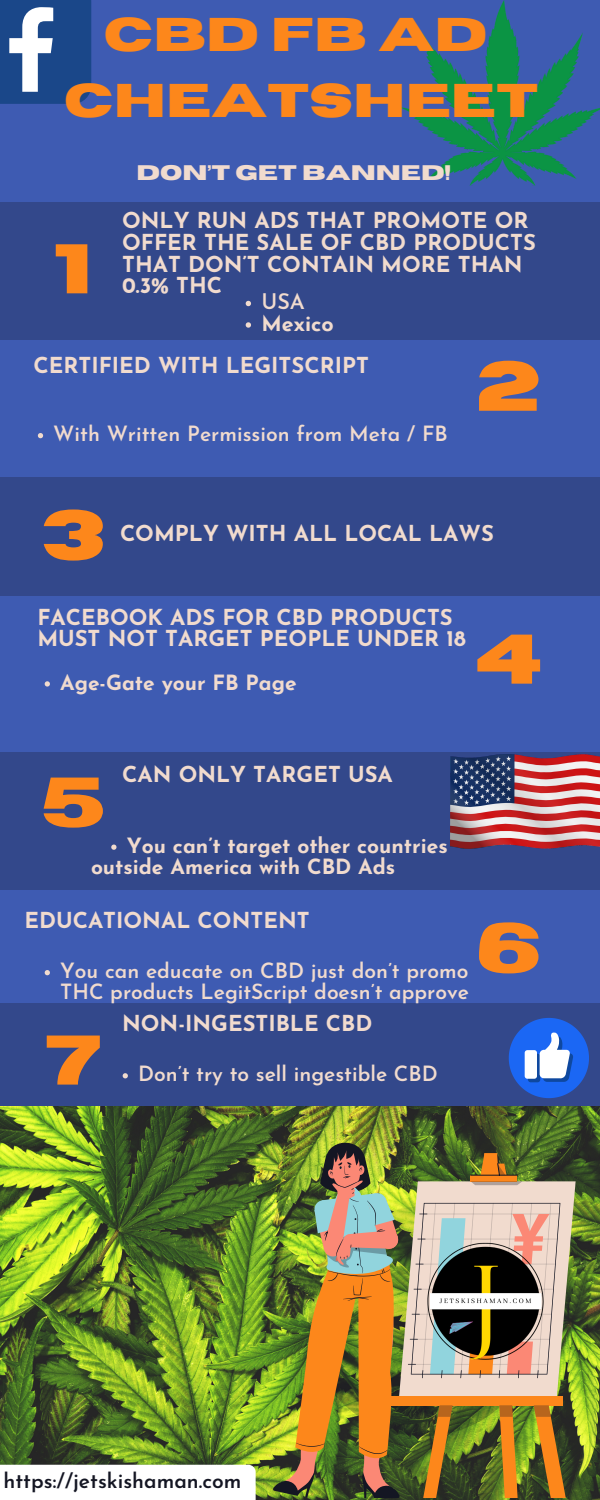
<style>
.page{position:relative;width:600px;height:1500px;background:#3e5bb2}
.page>*{position:absolute;margin:0;border:0;box-sizing:border-box;transform-origin:0 0}
.t1{font:700 70px "Horizon";color:#fd871b}
.t2{font:700 47.1px "Horizon";color:#fd871b}
.t3{font:700 22px/21.8px "Josefin Sans";color:#f1dbce}
.t4{font:700 21.5px "Josefin Sans";color:#f1dbce}
.t5{font:600 21.5px "Josefin Sans";color:#f1dbce}
.t6{font:600 21px/21px "Josefin Sans";color:#f1dbce}
.t7{font:700 21px "Josefin Sans";color:#f1dbce}
.t8{font:600 21px "Josefin Sans";color:#141623}
.t9{font:700 21px "Horizon";color:#f1dbce}
</style>
<div class="page">
<div style="left:0;top:202px;width:600px;height:137px;background:#33488b"></div>
<div style="left:0;top:477px;width:600px;height:119px;background:#33488b"></div>
<div style="left:0;top:752px;width:600px;height:138px;background:#33488b"></div>
<div style="left:0;top:1003px;width:600px;height:138px;background:#33488b"></div>
<img style="left:0;top:1106px;width:600px;height:394px">
<svg style="left:566px;top:1181px;width:10px;height:221px"></svg>
<svg style="left:273px;top:1142px;width:293px;height:356px"></svg>
<img style="left:400px;top:1px;width:200px;height:185px">
<svg style="left:509px;top:1018px;width:80px;height:80px"></svg>
<svg style="left:0;top:0;width:91px;height:104px"></svg>
<div style="left:0;top:1465px;width:256px;height:35px;background:#fff"></div>
<img style="left:413px;top:1228px;width:145px;height:145px">
<img style="left:450px;top:755px;width:150px;height:93px">
<svg style="left:246px;top:301px;width:5px;height:5px"></svg>
<svg style="left:246px;top:322px;width:5px;height:6px"></svg>
<svg style="left:38px;top:433px;width:5px;height:5px"></svg>
<svg style="left:45px;top:681px;width:5px;height:6px"></svg>
<svg style="left:45px;top:970px;width:5px;height:5px"></svg>
<svg style="left:111px;top:845px;width:6px;height:5px"></svg>
<svg style="left:123px;top:1073px;width:5px;height:5px"></svg>
<p class="t2" style="left:104px;top:11px;width:385px">CBD FB AD</p>
<p class="t2" style="left:64px;top:77px;width:476px">CHEATSHEET</p>
<p class="t1" style="left:54px;top:235px;width:41px">1</p>
<p class="t9" style="left:137px;top:162px;width:316px">DON’T GET BANNED!</p>
<p class="t3" style="left:122px;top:212px;width:415px">ONLY RUN ADS THAT PROMOTE OR<br>OFFER THE SALE OF CBD PRODUCTS<br>THAT DON’T CONTAIN MORE THAN<br>0.3% THC</p>
<p class="t5" style="left:261px;top:293px;width:45px">USA</p>
<p class="t4" style="left:261px;top:315px;width:74px">Mexico</p>
<p class="t3" style="left:33px;top:357px;width:337px">CERTIFIED WITH LEGITSCRIPT</p>
<p class="t6" style="left:53px;top:426px;width:396px">With Written Permission from Meta / FB</p>
<p class="t1" style="left:476px;top:352px;width:66px">2</p>
<p class="t1" style="left:41px;top:501px;width:66px">3</p>
<p class="t3" style="left:120px;top:524px;width:375px">COMPLY WITH ALL LOCAL LAWS</p>
<p class="t3" style="left:37px;top:608px;width:430px">FACEBOOK ADS FOR CBD PRODUCTS<br>MUST NOT TARGET PEOPLE UNDER 18</p>
<p class="t7" style="left:60px;top:674px;width:238px">Age-Gate your FB Page</p>
<p class="t1" style="left:475px;top:625px;width:68px">4</p>
<p class="t1" style="left:41px;top:768px;width:66px">5</p>
<p class="t3" style="left:122px;top:765px;width:272px">CAN ONLY TARGET USA</p>
<p class="t7" style="left:127px;top:837px;width:323px">You can’t target other countries</p>
<p class="t7" style="left:91px;top:858px;width:306px">outside America with CBD Ads</p>
<p class="t3" style="left:24px;top:911px;width:287px">EDUCATIONAL CONTENT</p>
<p class="t6" style="left:60px;top:963px;width:410px">You can educate on CBD just don’t promo<br>THC products LegitScript doesn’t approve</p>
<p class="t1" style="left:45px;top:1026px;width:59px">7</p>
<p class="t3" style="left:122px;top:1014px;width:252px">NON-INGESTIBLE CBD</p>
<p class="t6" style="left:138px;top:1066px;width:301px">Don’t try to sell ingestible CBD</p>
<p class="t1" style="left:476px;top:914px;width:66px">6</p>
<p class="t8" style="left:4px;top:1473px;width:239px">https://jetskishaman.com</p>
</div>
